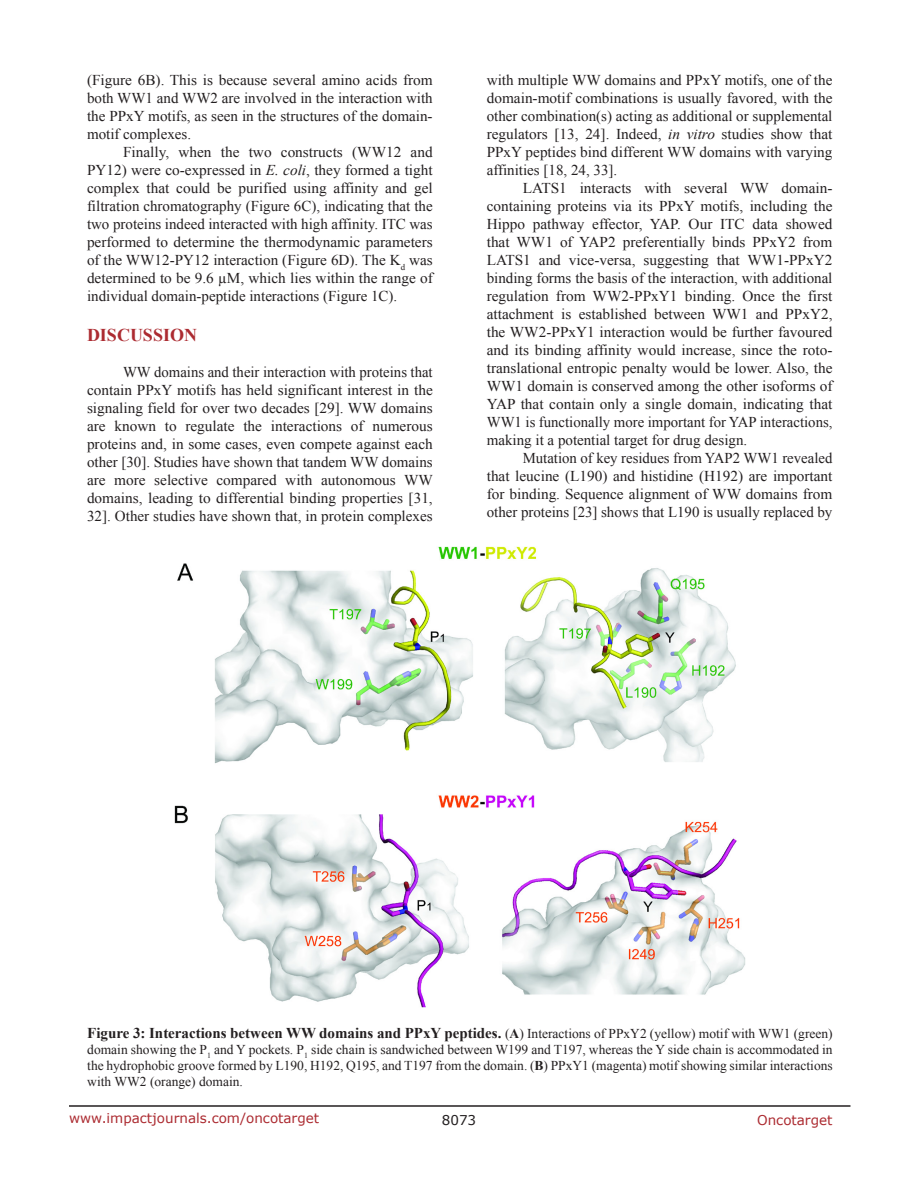
<style>
.page{position:relative;width:918px;height:1188px;background:#fff}
.page>*{position:absolute;margin:0;border:0;box-sizing:border-box;transform-origin:0 0}
.Heading{font:700 18px "Times New Roman";color:#ac2b31}
.BodyText{font:15px/18px "Times New Roman";color:#231f20;text-align:justify}
.FigureText{font:700 15px "Times New Roman";color:#231f20}
.FigureText-2{font:13.5px/16.2px "Times New Roman";color:#231f20;text-align:justify}
.t1{font:13.5px "Verdana";color:#ac2b31}
.t2{font:13.5px "Verdana";color:#231f20}
.s1{font-style:italic}
.s2{font-weight:400;font-size:13.5px}
.s3{font-size:13.5px}
.s4{font-weight:700}
</style>
<div class="page">
<hr style="left:69px;top:1105px;width:781px;height:2px;background:#231f20">
<img style="left:174px;top:546px;width:571px;height:462px">
<p class="BodyText" style="left:87px;top:71px;width:347px">(Figure 6B). This is because several amino acids from both WW1 and WW2 are involved in the interaction with the PPxY motifs, as seen in the structures of the domain&shy;motif complexes.</p>
<p class="BodyText" style="left:87px;top:143px;width:347px;text-indent:36px">Finally, when the two constructs (WW12 and PY12) were co-expressed in <span class="s1">E. coli</span>, they formed a tight complex that could be purified using affinity and gel filtration chromatography (Figure 6C), indicating that the two proteins indeed interacted with high affinity. ITC was performed to determine the thermodynamic parameters of the WW12-PY12 interaction (Figure 6D). The K<sub>d</sub> was determined to be 9.6 µM, which lies within the range of individual domain-peptide interactions (Figure 1C).</p>
<p class="Heading" style="left:87px;top:323px;width:112px">DISCUSSION</p>
<p class="BodyText" style="left:87px;top:363px;width:348px;text-indent:36px">WW domains and their interaction with proteins that contain PPxY motifs has held significant interest in the signaling field for over two decades [29]. WW domains are known to regulate the interactions of numerous proteins and, in some cases, even compete against each other [30]. Studies have shown that tandem WW domains are more selective compared with autonomous WW domains, leading to differential binding properties [31, 32]. Other studies have shown that, in protein complexes</p>
<p class="BodyText" style="left:487px;top:71px;width:347px">with multiple WW domains and PPxY motifs, one of the domain-motif combinations is usually favored, with the other combination(s) acting as additional or supplemental regulators [13, 24]. Indeed, <span class="s1">in vitro</span> studies show that PPxY peptides bind different WW domains with varying affinities [18, 24, 33].</p>
<p class="BodyText" style="left:487px;top:179px;width:347px;text-indent:36px">LATS1 interacts with several WW domain&shy;containing proteins via its PPxY motifs, including the Hippo pathway effector, YAP. Our ITC data showed that WW1 of YAP2 preferentially binds PPxY2 from LATS1 and vice-versa, suggesting that WW1-PPxY2 binding forms the basis of the interaction, with additional regulation from WW2-PPxY1 binding. Once the first attachment is established between WW1 and PPxY2, the WW2-PPxY1 interaction would be further favoured and its binding affinity would increase, since the roto&shy;translational entropic penalty would be lower. Also, the WW1 domain is conserved among the other isoforms of YAP that contain only a single domain, indicating that WW1 is functionally more important for YAP interactions, making it a potential target for drug design.</p>
<p class="BodyText" style="left:487px;top:449px;width:347px;text-indent:36px">Mutation of key residues from YAP2 WW1 revealed that leucine (L190) and histidine (H192) are important for binding. Sequence alignment of WW domains from other proteins [23] shows that L190 is usually replaced by</p>
<p class="FigureText" style="left:87px;top:1022px;width:747px">Figure 3: Interactions between WW domains and PPxY peptides. <span class="s2">(</span><span class="s3">A</span><span class="s2">) Interactions of PPxY2 (yellow) motif with WW1 (green)</span></p>
<p class="FigureText-2" style="left:87px;top:1041px;width:747px">domain showing the P<sub>1</sub> and Y pockets. P<sub>1</sub> side chain is sandwiched between W199 and T197, whereas the Y side chain is accommodated in the hydrophobic groove formed by L190, H192, Q195, and T197 from the domain. (<span class="s4">B</span>) PPxY1 (magenta) motif showing similar interactions with WW2 (orange) domain.</p>
<p class="t1" style="left:69px;top:1109px;width:252px">www.impactjournals.com/oncotarget</p>
<p class="t2" style="left:442px;top:1111px;width:36px">8073</p>
<p class="t1" style="left:757px;top:1111px;width:77px">Oncotarget</p>
</div>
